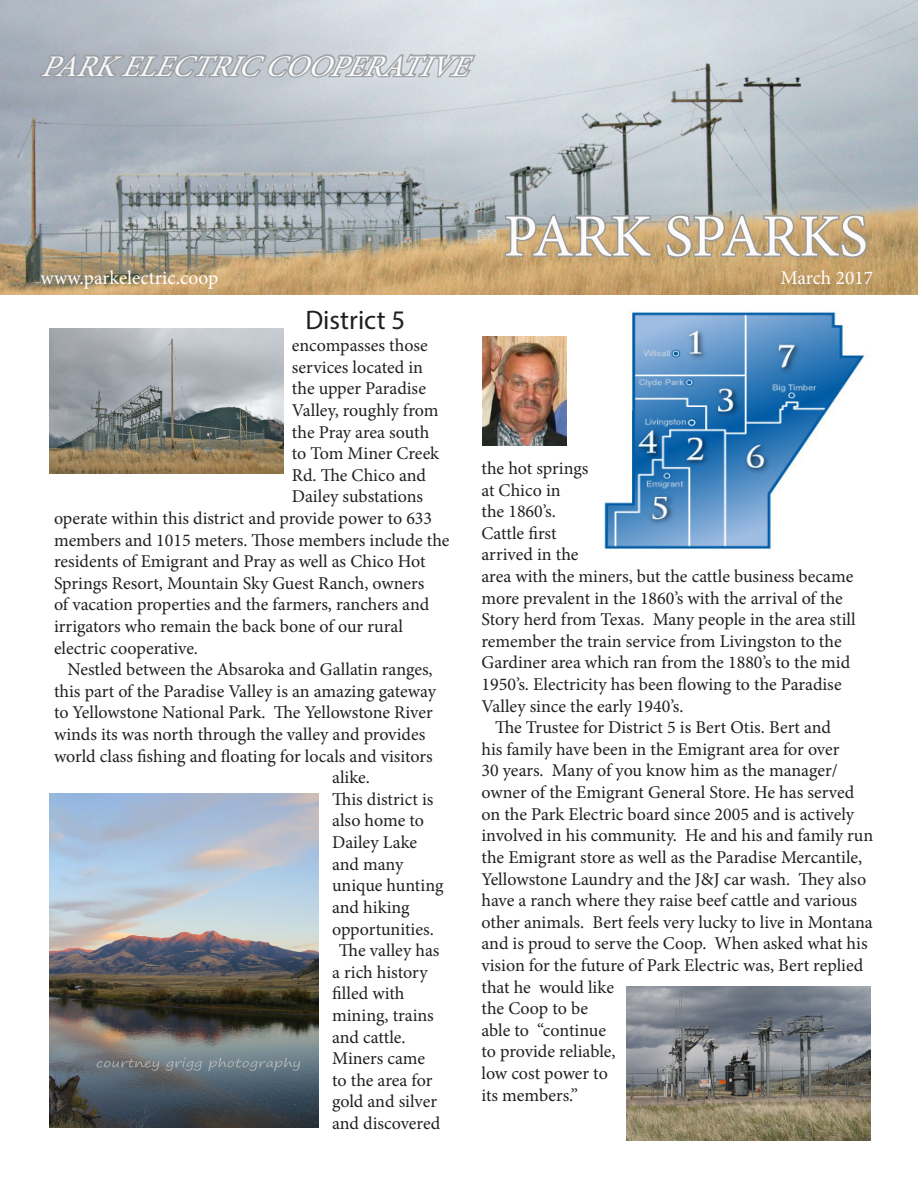
<style>
.page{position:relative;width:918px;height:1202px;background:#fff}
.page>*{position:absolute;margin:0;border:0;box-sizing:border-box;transform-origin:0 0}
.t1{font:59.85px "Minion Pro";color:#fff}
.t2{font:italic 29.85px "Minion Pro";color:#fff}
.t3{font:26.85px "Myriad Pro";color:#231f20}
.t4{font:19.5px "Minion Pro";color:#fff}
.t5{font:18px/21.6px "Minion Pro";color:#231f20}
</style>
<div class="page">
<img style="left:0;top:0;width:918px;height:294px">
<img style="left:604px;top:309px;width:261px;height:240px">
<svg style="left:37px;top:51px;width:441px;height:29px;background:#b0b5bb"></svg>
<img style="left:50px;top:793px;width:269px;height:334px">
<svg style="left:503px;top:212px;width:151px;height:47px;background:#b1a48e"></svg>
<svg style="left:664px;top:212px;width:205px;height:47px;background:#b5a387"></svg>
<img style="left:626px;top:986px;width:244px;height:154px">
<img style="left:482px;top:336px;width:84px;height:109px">
<img style="left:50px;top:329px;width:233px;height:144px">
<h2 class="t2" style="left:40px;top:46px;width:447px">PARKELECTRICCOOPERATIVE</h2>
<p class="t4" style="left:40px;top:264px;width:179px">www.parkelectric.coop</p>
<h1 class="t1" style="left:504px;top:196px;width:365px">PARK SPARKS</h1>
<p class="t4" style="left:781px;top:264px;width:94px">March 2017</p>
<p class="t3" style="left:305px;top:304px;width:101px">District 5</p>
<p class="t5" style="left:292px;top:334px;width:138px">encompasses those</p>
<p class="t5" style="left:292px;top:356px;width:133px">services located in</p>
<p class="t5" style="left:292px;top:378px;width:136px">the upper Paradise</p>
<p class="t5" style="left:292px;top:399px;width:148px">Valley, roughly from</p>
<p class="t5" style="left:292px;top:421px;width:139px">the Pray area south</p>
<p class="t5" style="left:292px;top:442px;width:149px">to Tom Miner Creek</p>
<p class="t5" style="left:292px;top:464px;width:136px">Rd. The Chico and</p>
<p class="t5" style="left:292px;top:486px;width:133px">Dailey substations</p>
<p class="t5" style="left:54px;top:507px;width:380px">operate within this district and provide power to 633</p>
<p class="t5" style="left:54px;top:529px;width:397px">members and 1015 meters. Those members include the</p>
<p class="t5" style="left:54px;top:550px;width:373px">residents of Emigrant and Pray as well as Chico Hot</p>
<p class="t5" style="left:54px;top:572px;width:372px">Springs Resort, Mountain Sky Guest Ranch, owners</p>
<p class="t5" style="left:54px;top:594px;width:377px">of vacation properties and the farmers, ranchers and</p>
<p class="t5" style="left:54px;top:615px;width:350px">irrigators who remain the back bone of our rural</p>
<p class="t5" style="left:54px;top:637px;width:146px">electric cooperative.</p>
<p class="t5" style="left:68px;top:658px;width:367px">Nestled between the Absaroka and Gallatin ranges,</p>
<p class="t5" style="left:54px;top:680px;width:384px">this part of the Paradise Valley is an amazing gateway</p>
<p class="t5" style="left:54px;top:702px;width:380px">to Yellowstone National Park. The Yellowstone River</p>
<p class="t5" style="left:54px;top:723px;width:373px">winds its was north through the valley and provides</p>
<p class="t5" style="left:54px;top:745px;width:380px">world class fishing and floating for locals and visitors</p>
<p class="t5" style="left:332px;top:766px;width:39px">alike.</p>
<p class="t5" style="left:332px;top:788px;width:113px">This district is also home to<br>Dailey Lake and many unique hunting and hiking opportunities.</p>
<p class="t5" style="left:332px;top:939px;width:110px;text-indent:7px">The valley has a rich history filled with mining, trains and cattle.<br>Miners came to the area for gold and silver and discovered</p>
<p class="t5" style="left:482px;top:457px;width:376px">the hot springs<br>at Chico in<br>the 1860’s.<br>Cattle first<br>arrived in the<br>area with the miners, but the cattle business became more prevalent in the 1860’s with the arrival of the Story herd from Texas. Many people in the area still remember the train service from Livingston to the Gardiner area which ran from the 1880’s to the mid 1950’s. Electricity has been flowing to the Paradise Valley since the early 1940’s.</p>
<p class="t5" style="left:482px;top:716px;width:393px;text-indent:14px">The Trustee for District 5 is Bert Otis. Bert and<br>his family have been in the Emigrant area for over<br>30 years. Many of you know him as the manager/ owner of the Emigrant General Store. He has served on the Park Electric board since 2005 and is actively involved in his community. He and his and family run the Emigrant store as well as the Paradise Mercantile, Yellowstone Laundry and the J&amp;J car wash. They also have a ranch where they raise beef cattle and various other animals. Bert feels very lucky to live in Montana and is proud to serve the Coop. When asked what his vision for the future of Park Electric was, Bert replied that he would like<br>the Coop to be<br>able to “continue<br>to provide reliable,<br>low cost power to<br>its members.”</p>
</div>
